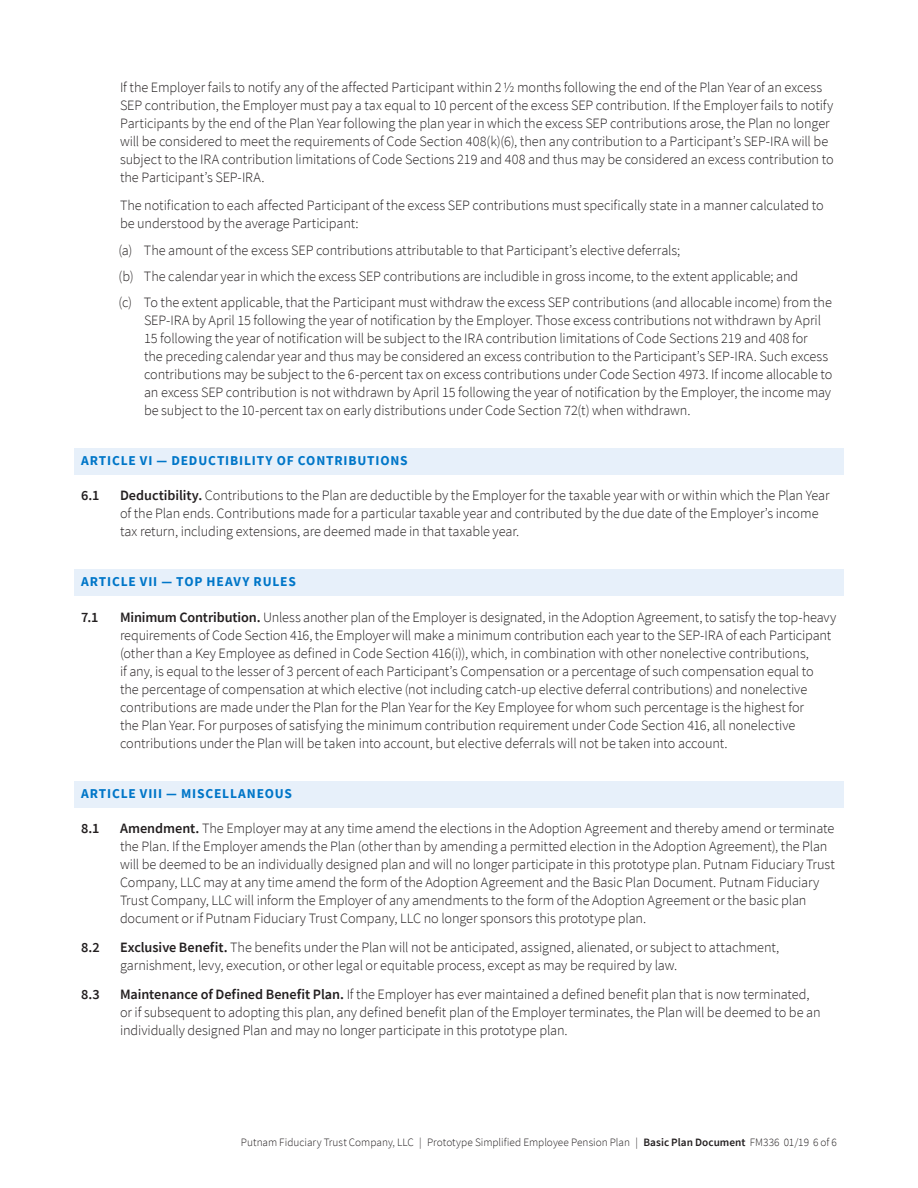
<style>
.page{position:relative;width:918px;height:1188px;background:#fff}
.page>*{position:absolute;margin:0;border:0;box-sizing:border-box;transform-origin:0 0}
.ParagraphLevel1{font:300 14.25px/18px "Source Sans Pro";letter-spacing:-.01em;color:#231f20}
.ParagraphLevel2{font:300 14.25px/18px "Source Sans Pro";letter-spacing:-.005em;color:#231f20}
.ParagraphLevel1-2{font:600 14.25px "Source Sans Pro";color:#231f20}
.SubHeaders{font:700 13.5px "Source Sans Pro";letter-spacing:.06em;color:#0076c8}
.t1{font:300 11.25px "Source Sans Pro";color:#231f20}
.s1{font-weight:600}
</style>
<div class="page">
<div style="left:74px;top:448px;width:770px;height:27px;background:#e7f0fa"></div>
<div style="left:74px;top:569px;width:770px;height:27px;background:#e7f0fa"></div>
<div style="left:74px;top:781px;width:770px;height:27px;background:#e7f0fa"></div>
<p class="ParagraphLevel1" style="left:120px;top:78px;width:715px">If the Employer fails to notify any of the affected Participant within 2 1/2 months following the end of the Plan Year of an excess SEP contribution, the Employer must pay a tax equal to 10 percent of the excess SEP contribution. If the Employer fails to notify Participants by the end of the Plan Year following the plan year in which the excess SEP contributions arose, the Plan no longer will be considered to meet the requirements of Code Section 408(k)(6), then any contribution to a Participant’s SEP-IRA will be subject to the IRA contribution limitations of Code Sections 219 and 408 and thus may be considered an excess contribution to the Participant’s SEP-IRA.</p>
<p class="ParagraphLevel1" style="left:120px;top:197px;width:705px">The notification to each affected Participant of the excess SEP contributions must specifically state in a manner calculated to be understood by the average Participant:</p>
<p class="ParagraphLevel2" style="left:118px;top:241px;width:563px">(a) The amount of the excess SEP contributions attributable to that Participant’s elective deferrals;</p>
<p class="ParagraphLevel2" style="left:118px;top:267px;width:681px">(b) The calendar year in which the excess SEP contributions are includible in gross income, to the extent applicable; and</p>
<p class="ParagraphLevel2" style="left:144px;top:293px;width:690px;text-indent:-26px">(c) To the extent applicable, that the Participant must withdraw the excess SEP contributions (and allocable income) from the SEP-IRA by April 15 following the year of notification by the Employer. Those excess contributions not withdrawn by April 15 following the year of notification will be subject to the IRA contribution limitations of Code Sections 219 and 408 for<br>the preceding calendar year and thus may be considered an excess contribution to the Participant’s SEP-IRA. Such excess contributions may be subject to the 6-percent tax on excess contributions under Code Section 4973. If income allocable to an excess SEP contribution is not withdrawn by April 15 following the year of notification by the Employer, the income may be subject to the 10-percent tax on early distributions under Code Section 72(t) when withdrawn.</p>
<p class="SubHeaders" style="left:81px;top:451px;width:328px">ARTICLE VI — DEDUCTIBILITY OF CONTRIBUTIONS</p>
<p class="ParagraphLevel1-2" style="left:81px;top:486px;width:20px">6.1</p>
<p class="ParagraphLevel1" style="left:120px;top:487px;width:711px"><span class="s1">Deductibility.</span> Contributions to the Plan are deductible by the Employer for the taxable year with or within which the Plan Year of the Plan ends. Contributions made for a particular taxable year and contributed by the due date of the Employer’s income tax return, including extensions, are deemed made in that taxable year.</p>
<p class="SubHeaders" style="left:81px;top:573px;width:216px">ARTICLE VII — TOP HEAVY RULES</p>
<p class="ParagraphLevel1-2" style="left:81px;top:608px;width:19px">7.1</p>
<p class="ParagraphLevel1" style="left:120px;top:608px;width:718px"><span class="s1">Minimum Contribution.</span> Unless another plan of the Employer is designated, in the Adoption Agreement, to satisfy the top-heavy requirements of Code Section 416, the Employer will make a minimum contribution each year to the SEP-IRA of each Participant (other than a Key Employee as defined in Code Section 416(i)), which, in combination with other nonelective contributions,<br>if any, is equal to the lesser of 3 percent of each Participant’s Compensation or a percentage of such compensation equal to<br>the percentage of compensation at which elective (not including catch-up elective deferral contributions) and nonelective contributions are made under the Plan for the Plan Year for the Key Employee for whom such percentage is the highest for<br>the Plan Year. For purposes of satisfying the minimum contribution requirement under Code Section 416, all nonelective contributions under the Plan will be taken into account, but elective deferrals will not be taken into account.</p>
<p class="SubHeaders" style="left:81px;top:784px;width:213px">ARTICLE VIII — MISCELLANEOUS</p>
<p class="ParagraphLevel1-2" style="left:81px;top:819px;width:20px">8.1</p>
<p class="ParagraphLevel1" style="left:120px;top:820px;width:716px"><span class="s1">Amendment.</span> The Employer may at any time amend the elections in the Adoption Agreement and thereby amend or terminate the Plan. If the Employer amends the Plan (other than by amending a permitted election in the Adoption Agreement), the Plan will be deemed to be an individually designed plan and will no longer participate in this prototype plan. Putnam Fiduciary Trust Company, LLC may at any time amend the form of the Adoption Agreement and the Basic Plan Document. Putnam Fiduciary Trust Company, LLC will inform the Employer of any amendments to the form of the Adoption Agreement or the basic plan document or if Putnam Fiduciary Trust Company, LLC no longer sponsors this prototype plan.</p>
<p class="ParagraphLevel1-2" style="left:81px;top:938px;width:20px">8.2</p>
<p class="ParagraphLevel1" style="left:120px;top:938px;width:661px"><span class="s1">Exclusive Benefit.</span> The benefits under the Plan will not be anticipated, assigned, alienated, or subject to attachment, garnishment, levy, execution, or other legal or equitable process, except as may be required by law.</p>
<p class="ParagraphLevel1-2" style="left:81px;top:985px;width:20px">8.3</p>
<p class="ParagraphLevel1" style="left:120px;top:985px;width:702px"><span class="s1">Maintenance of Defined Benefit Plan.</span> If the Employer has ever maintained a defined benefit plan that is now terminated, or if subsequent to adopting this plan, any defined benefit plan of the Employer terminates, the Plan will be deemed to be an individually designed Plan and may no longer participate in this prototype plan.</p>
<p class="t1" style="left:241px;top:1135px;width:598px">Putnam Fiduciary Trust Company, LLC | Prototype Simplified Employee Pension Plan | <span class="s1">Basic Plan Document</span> FM336 01/19 6 of 6</p>
</div>
